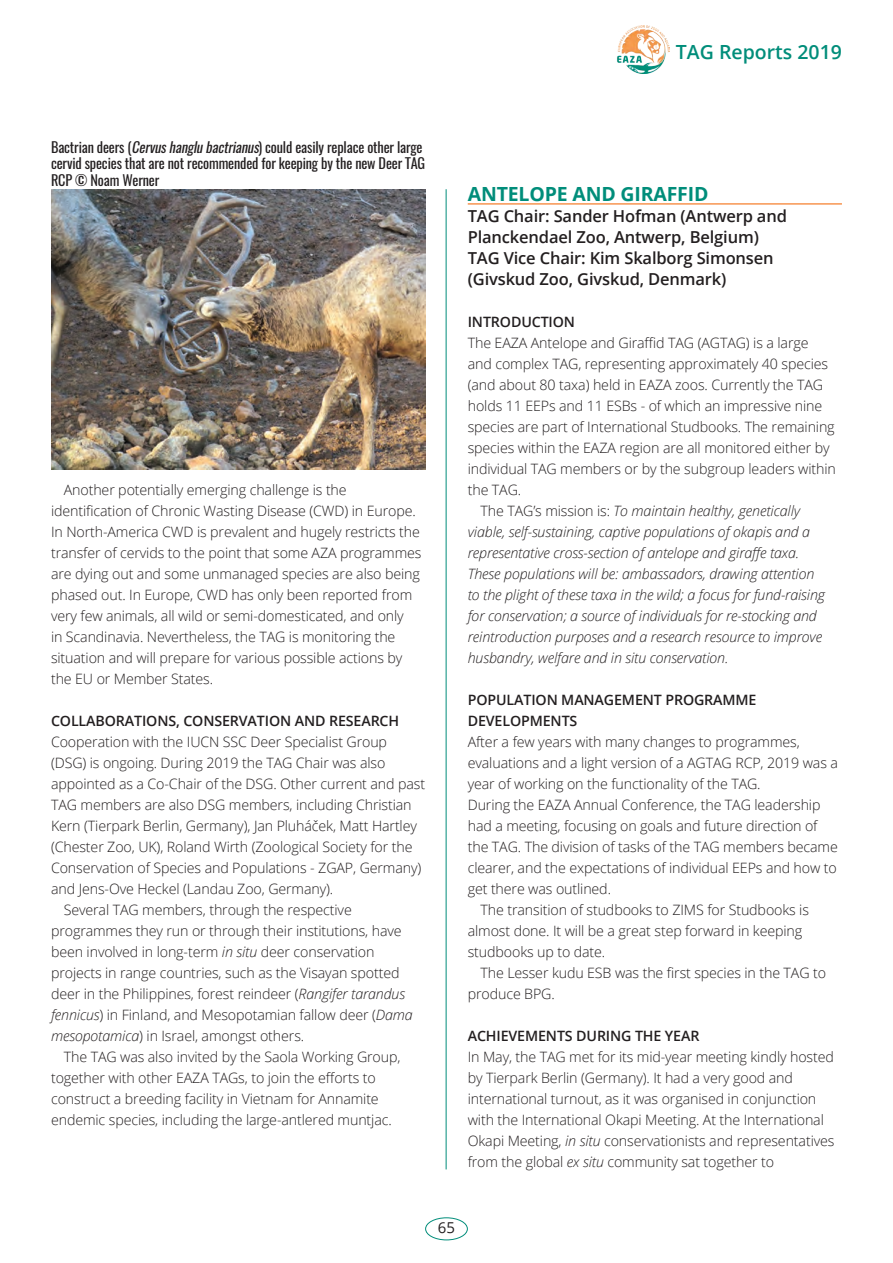
<style>
.page{position:relative;width:893px;height:1263px;background:#fff}
.page>*{position:absolute;margin:0;border:0;box-sizing:border-box;transform-origin:0 0}
.t1{font:700 19.5px "Open Sans";letter-spacing:-.01em;color:#008d7a}
.t2{font:600 19.5px "Open Sans";color:#008d7a}
.t3{font:600 16.5px/21px "Open Sans";letter-spacing:-.01em;color:#231f20}
.t4{font:15px "Open Sans";color:#231f20}
.t5{font:300 14.25px/21px "Open Sans";letter-spacing:-.01em;color:#231f20}
.t6{font:italic 300 14.25px/21px "Open Sans";letter-spacing:-.01em;color:#231f20}
.t7{font:14.25px/16.5px "Oswald";letter-spacing:-.01em;color:#231f20}
.t8{font:600 14.25px/21px "Open Sans";letter-spacing:-.01em;color:#231f20}
.s1{font-style:italic}
.s2{font-style:normal}
</style>
<div class="page">
<div style="left:425px;top:1217px;width:43px;height:23px;border:1px solid #008d7a;border-radius:50%"></div>
<hr style="left:446px;top:189px;width:1px;height:980px;background:#008d7a">
<img style="left:617px;top:26px;width:53px;height:47px">
<hr style="left:468px;top:203px;width:374px;height:2px;background:#f79551">
<img style="left:51px;top:189px;width:374px;height:281px">
<p class="t2" style="left:676px;top:38px;width:168px">TAG Reports 2019</p>
<p class="t7" style="left:51px;top:139px;width:376px">Bactrian deers (<span class="s1">Cervushanglubactrianus</span>) could easily replace other large cervid species that are not recommended for keeping by the new Deer TAG<br>RCP © Noam Werner</p>
<p class="t5" style="left:51px;top:479px;width:372px;text-indent:13px">Another potentially emerging challenge is the identification of Chronic Wasting Disease (CWD) in Europe.<br>In North-America CWD is prevalent and hugely restricts the transfer of cervids to the point that some AZA programmes are dying out and some unmanaged species are also being phased out. In Europe, CWD has only been reported from very few animals, all wild or semi-domesticated, and only<br>in Scandinavia. Nevertheless, the TAG is monitoring the situation and will prepare for various possible actions by the EU or Member States.</p>
<p class="t8" style="left:51px;top:710px;width:350px">COLLABORATIONS, CONSERVATION AND RESEARCH</p>
<p class="t5" style="left:51px;top:731px;width:376px">Cooperation with the IUCN SSC Deer Specialist Group (DSG) is ongoing. During 2019 the TAG Chair was also appointed as a Co-Chair of the DSG. Other current and past TAG members are also DSG members, including Christian Kern (Tierpark Berlin, Germany), Jan Pluháček, Matt Hartley (Chester Zoo, UK), Roland Wirth (Zoological Society for the Conservation of Species and Populations - ZGAP, Germany) and Jens-Ove Heckel (Landau Zoo, Germany).</p>
<p class="t5" style="left:51px;top:899px;width:363px;text-indent:13px">Several TAG members, through the respective programmes they run or through their institutions, have been involved in long-term <span class="s1">in situ</span> deer conservation projects in range countries, such as the Visayan spotted deer in the Philippines, forest reindeer (<span class="s1">Rangifer tarandus fennicus</span>) in Finland, and Mesopotamian fallow deer (<span class="s1">Dama mesopotamica</span>) in Israel, amongst others.</p>
<p class="t5" style="left:51px;top:1046px;width:351px;text-indent:13px">The TAG was also invited by the Saola Working Group, together with other EAZA TAGs, to join the efforts to construct a breeding facility in Vietnam for Annamite endemic species, including the large-antlered muntjac.</p>
<p class="t1" style="left:468px;top:180px;width:242px">ANTELOPE AND GIRAFFID</p>
<p class="t3" style="left:468px;top:205px;width:321px">TAG Chair: Sander Hofman (Antwerp and<br>Planckendael Zoo, Antwerp, Belgium)</p>
<p class="t3" style="left:468px;top:247px;width:307px">TAG Vice Chair: Kim Skalborg Simonsen (Givskud Zoo, Givskud, Denmark)</p>
<p class="t8" style="left:468px;top:311px;width:109px">INTRODUCTION</p>
<p class="t5" style="left:468px;top:332px;width:370px">The EAZA Antelope and Giraffid TAG (AGTAG) is a large and complex TAG, representing approximately 40 species (and about 80 taxa) held in EAZA zoos. Currently the TAG holds 11 EEPs and 11 ESBs - of which an impressive nine species are part of International Studbooks. The remaining species within the EAZA region are all monitored either by individual TAG members or by the subgroup leaders within the TAG.</p>
<p class="t6" style="left:468px;top:500px;width:359px;text-indent:13px"><span class="s2">The TAG’s mission is:</span> To maintain healthy, genetically viable, self-sustaining, captive populations of okapis and a representative cross-section of antelope and giraffe taxa.<br>These populations will be: ambassadors, drawing attention to the plight of these taxa in the wild; a focus for fund-raising for conservation; a source of individuals for re-stocking and reintroduction purposes and a research resource to improve husbandry, welfare and in situ conservation.</p>
<p class="t8" style="left:468px;top:689px;width:290px">POPULATION MANAGEMENT PROGRAMME<br>DEVELOPMENTS</p>
<p class="t5" style="left:468px;top:731px;width:372px">After a few years with many changes to programmes, evaluations and a light version of a AGTAG RCP, 2019 was a year of working on the functionality of the TAG.</p>
<p class="t5" style="left:468px;top:794px;width:372px">During the EAZA Annual Conference, the TAG leadership had a meeting, focusing on goals and future direction of the TAG. The division of tasks of the TAG members became clearer, and the expectations of individual EEPs and how to get there was outlined.</p>
<p class="t5" style="left:468px;top:899px;width:343px;text-indent:13px">The transition of studbooks to ZIMS for Studbooks is almost done. It will be a great step forward in keeping studbooks up to date.</p>
<p class="t5" style="left:468px;top:962px;width:360px;text-indent:13px">The Lesser kudu ESB was the first species in the TAG to produce BPG.</p>
<p class="t8" style="left:468px;top:1025px;width:233px">ACHIEVEMENTS DURING THE YEAR</p>
<p class="t5" style="left:468px;top:1046px;width:368px">In May, the TAG met for its mid-year meeting kindly hosted by Tierpark Berlin (Germany). It had a very good and international turnout, as it was organised in conjunction with the International Okapi Meeting. At the International Okapi Meeting, <span class="s1">in situ</span> conservationists and representatives from the global <span class="s1">ex situ</span> community sat together to</p>
<p class="t4" style="left:438px;top:1217px;width:19px">65</p>
</div>
